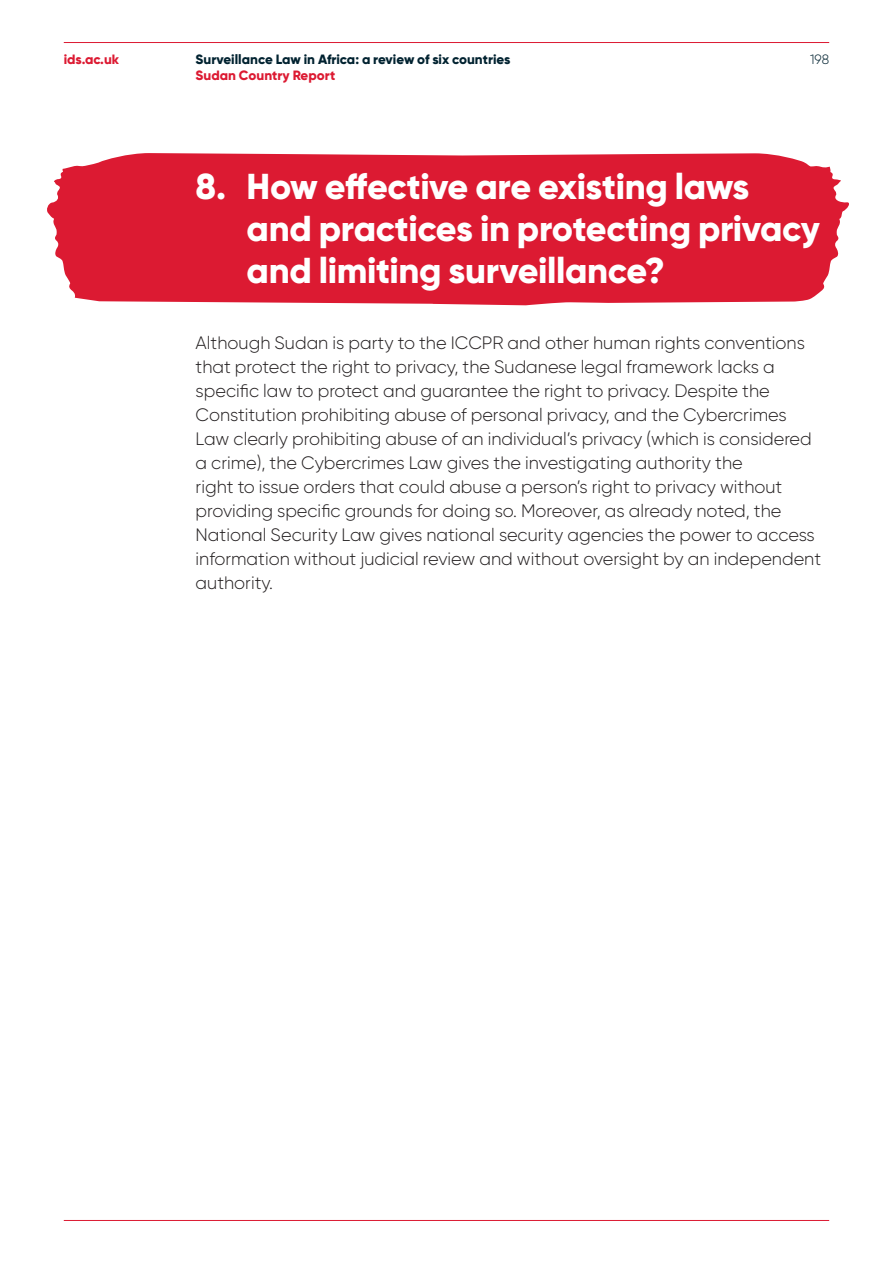
<style>
.page{position:relative;width:893px;height:1263px;background:#fff}
.page>*{position:absolute;margin:0;border:0;box-sizing:border-box;transform-origin:0 0}
.t1{font:800 36px/42px "Gilroy";letter-spacing:-.01em;color:#fff}
.Body_Copy{font:300 18px/24px "Gilroy";color:#231f20}
.t2{font:800 13.5px "Gilroy";color:#002230}
.Small_body{font:800 13.5px "Gilroy";color:#dc1a32}
.t3{font:300 13.5px "Gilroy";color:#002230}
</style>
<div class="page">
<svg style="left:47px;top:153px;width:802px;height:152px;background:#de2940"></svg>
<hr style="left:64px;top:1220px;width:765px;height:1px;background:#dc1a32">
<hr style="left:64px;top:42px;width:765px;height:1px;background:#dc1a32">
<p class="Small_body" style="left:64px;top:51px;width:57px">ids.ac.uk</p>
<p class="t2" style="left:196px;top:51px;width:316px">Surveillance Law in Africa: a review of six countries</p>
<p class="t3" style="left:810px;top:51px;width:21px">198</p>
<p class="Small_body" style="left:196px;top:66px;width:141px">Sudan Country Report</p>
<h1 class="t1" style="left:247px;top:165px;width:575px;text-indent:-51px">8. How effective are existing laws and practices in protecting privacy and limiting surveillance?</h1>
<p class="Body_Copy" style="left:196px;top:330px;width:627px">Although Sudan is party to the ICCPR and other human rights conventions that protect the right to privacy, the Sudanese legal framework lacks a specific law to protect and guarantee the right to privacy. Despite the Constitution prohibiting abuse of personal privacy, and the Cybercrimes Law clearly prohibiting abuse of an individual’s privacy (which is considered a crime), the Cybercrimes Law gives the investigating authority the<br>right to issue orders that could abuse a person’s right to privacy without providing specific grounds for doing so. Moreover, as already noted, the National Security Law gives national security agencies the power to access information without judicial review and without oversight by an independent authority.</p>
</div>
